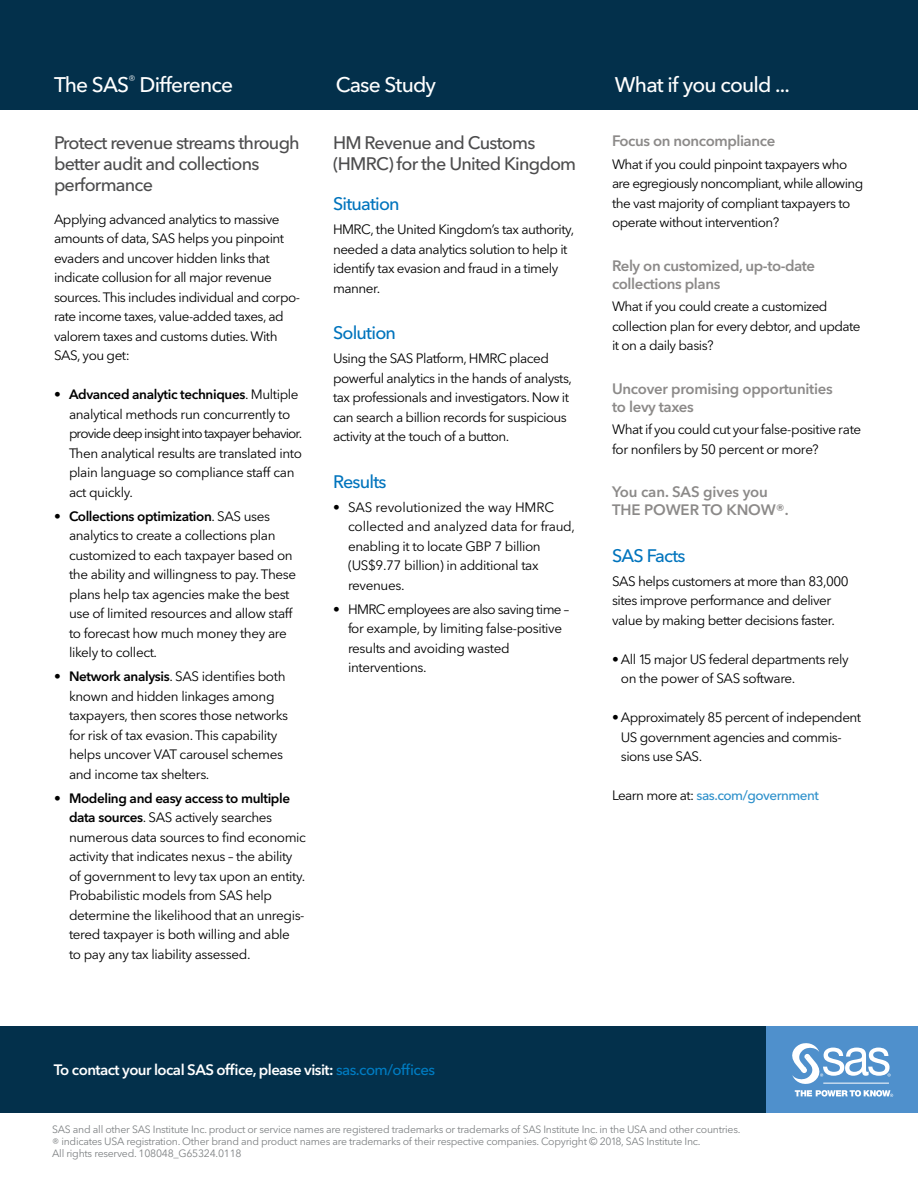
<style>
.page{position:relative;width:918px;height:1188px;background:#fff}
.page>*{position:absolute;margin:0;border:0;box-sizing:border-box;transform-origin:0 0}
.SAS_Difference_-Whit{font:500 21px "Avenir Next W1 G";letter-spacing:-.04em;color:#fff}
.Subhead-2-Sky{font:500 18px/21px "Avenir Next W1 G";letter-spacing:-.045em;color:#4d4d4e}
.Subhead-2-Sky-2{font:500 18px "Avenir Next W1 G";letter-spacing:-.045em;color:#0074bd}
.Subhead_3-Gray{font:600 15px/18px "Avenir Next W1 G";letter-spacing:-.025em;color:#8c8a89}
.Body{font:600 15px "Avenir Next W1 G";letter-spacing:-.04em;color:#fff}
.Body-2{font:13.5px/19.5px "Avenir Next W1 G";letter-spacing:-.035em;color:#000}
.Learn_more_-_underli{font:500 13.5px "Avenir Next W1 G";letter-spacing:-.035em;color:#2d90cb}
.t1{font:10.5px/12px "Avenir Next W1 G";letter-spacing:-.025em;color:#7f8284}
.s1{font-weight:600}
.s2{font-weight:400;color:#000}
.s3{font-weight:500;color:#007cc2}
.s4{font-size:12px}
</style>
<div class="page">
<div style="left:0;top:1026px;width:770px;height:87px;background:#03304b"></div>
<div style="left:767px;top:1026px;width:151px;height:87px;background:#4f90cc"></div>
<div style="left:0;top:0;width:918px;height:109px;background:#03304b"></div>
<svg style="left:792px;top:1043px;width:101px;height:54px"></svg>
<hr style="left:823px;top:1083px;width:66px;height:1px;background:#fff">
<p class="SAS_Difference_-Whit" style="left:54px;top:72px;width:181px">The SAS<sup>®</sup> Difference</p>
<p class="SAS_Difference_-Whit" style="left:336px;top:72px;width:102px">Case Study</p>
<p class="SAS_Difference_-Whit" style="left:615px;top:72px;width:176px">What if you could ...</p>
<p class="Subhead-2-Sky" style="left:54px;top:132px;width:247px">Protect revenue streams through better audit and collections performance</p>
<p class="Body-2" style="left:54px;top:209px;width:248px">Applying advanced analytics to massive amounts of data, SAS helps you pinpoint evaders and uncover hidden links that indicate collusion for all major revenue sources. This includes individual and corpo&shy;rate income taxes, value-added taxes, ad valorem taxes and customs duties. With SAS, you get:</p>
<p class="Body-2" style="left:69px;top:385px;width:235px;text-indent:-15px"><span class="s1">• Advanced analytic techniques</span>. Multiple analytical methods run concurrently to provide deep insight into taxpayer behavior.<br>Then analytical results are translated into plain language so compliance staff can act quickly.</p>
<p class="Body-2" style="left:69px;top:506px;width:229px;text-indent:-15px"><span class="s1">• Collections optimization</span>. SAS uses analytics to create a collections plan customized to each taxpayer based on the ability and willingness to pay. These plans help tax agencies make the best use of limited resources and allow staff to forecast how much money they are likely to collect.</p>
<p class="Body-2" style="left:69px;top:667px;width:221px;text-indent:-15px"><span class="s1">• Network analysis</span>. SAS identifies both known and hidden linkages among taxpayers, then scores those networks for risk of tax evasion. This capability helps uncover VAT carousel schemes and income tax shelters.</p>
<p class="Body-2" style="left:69px;top:788px;width:239px;text-indent:-15px"><span class="s1">• Modeling and easy access to multiple data sources</span>. SAS actively searches numerous data sources to find economic activity that indicates nexus – the ability of government to levy tax upon an entity.<br>Probabilistic models from SAS help determine the likelihood that an unregis&shy;tered taxpayer is both willing and able<br>to pay any tax liability assessed.</p>
<p class="Subhead-2-Sky" style="left:333px;top:132px;width:245px">HM Revenue and Customs (HMRC) for the United Kingdom</p>
<p class="Subhead-2-Sky-2" style="left:333px;top:193px;width:68px">Situation</p>
<p class="Body-2" style="left:333px;top:220px;width:243px">HMRC, the United Kingdom’s tax authority, needed a data analytics solution to help it identify tax evasion and fraud in a timely manner.</p>
<p class="Subhead-2-Sky-2" style="left:333px;top:322px;width:65px">Solution</p>
<p class="Body-2" style="left:333px;top:349px;width:241px">Using the SAS Platform, HMRC placed powerful analytics in the hands of analysts, tax professionals and investigators. Now it can search a billion records for suspicious activity at the touch of a button.</p>
<p class="Subhead-2-Sky-2" style="left:333px;top:470px;width:55px">Results</p>
<p class="Body-2" style="left:348px;top:497px;width:228px;text-indent:-15px">• SAS revolutionized the way HMRC collected and analyzed data for fraud, enabling it to locate GBP 7 billion (US$9.77 billion) in additional tax revenues.</p>
<p class="Body-2" style="left:348px;top:599px;width:223px;text-indent:-15px">• HMRC employees are also saving time – for example, by limiting false-positive results and avoiding wasted interventions.</p>
<p class="Subhead_3-Gray" style="left:612px;top:132px;width:165px">Focus on noncompliance</p>
<p class="Body-2" style="left:612px;top:154px;width:253px">What if you could pinpoint taxpayers who are egregiously noncompliant, while allowing the vast majority of compliant taxpayers to operate without intervention?</p>
<p class="Subhead_3-Gray" style="left:612px;top:257px;width:205px">Rely on customized, up-to-date collections plans</p>
<p class="Body-2" style="left:612px;top:297px;width:250px">What if you could create a customized collection plan for every debtor, and update it on a daily basis?</p>
<p class="Subhead_3-Gray" style="left:612px;top:380px;width:222px">Uncover promising opportunities to levy taxes</p>
<p class="Body-2" style="left:612px;top:420px;width:251px">What if you could cut your false-positive rate for nonfilers by 50 percent or more?</p>
<p class="Subhead_3-Gray" style="left:612px;top:483px;width:178px">You can. SAS gives you<br>THE POWER TO KNOW®.</p>
<p class="Subhead-2-Sky-2" style="left:612px;top:545px;width:75px">SAS Facts</p>
<p class="Body-2" style="left:612px;top:571px;width:238px">SAS helps customers at more than 83,000 sites improve performance and deliver value by making better decisions faster.</p>
<p class="Body-2" style="left:621px;top:649px;width:230px;text-indent:-9px">• All 15 major US federal departments rely on the power of SAS software.</p>
<p class="Body-2" style="left:621px;top:708px;width:242px;text-indent:-9px">• Approximately 85 percent of independent<br>US government agencies and commis&shy;sions use SAS.</p>
<p class="Learn_more_-_underli" style="left:612px;top:788px;width:208px"><span class="s2">Learn more at:</span> sas.com/government</p>
<p class="Body" style="left:54px;top:1061px;width:383px">To contact your local SAS office, please visit: <span class="s3">sas.com/offices</span></p>
<p class="t1" style="left:52px;top:1124px;width:690px">SAS and all other SAS Institute Inc. product or service names are registered trademarks or trademarks of SAS Institute Inc. in the USA and other countries. <span class="s4">®</span> indicates USA registration. Other brand and product names are trademarks of their respective companies. Copyright © 2018, SAS Institute Inc.<br>All rights reserved. 108048_G65324.0118</p>
</div>
